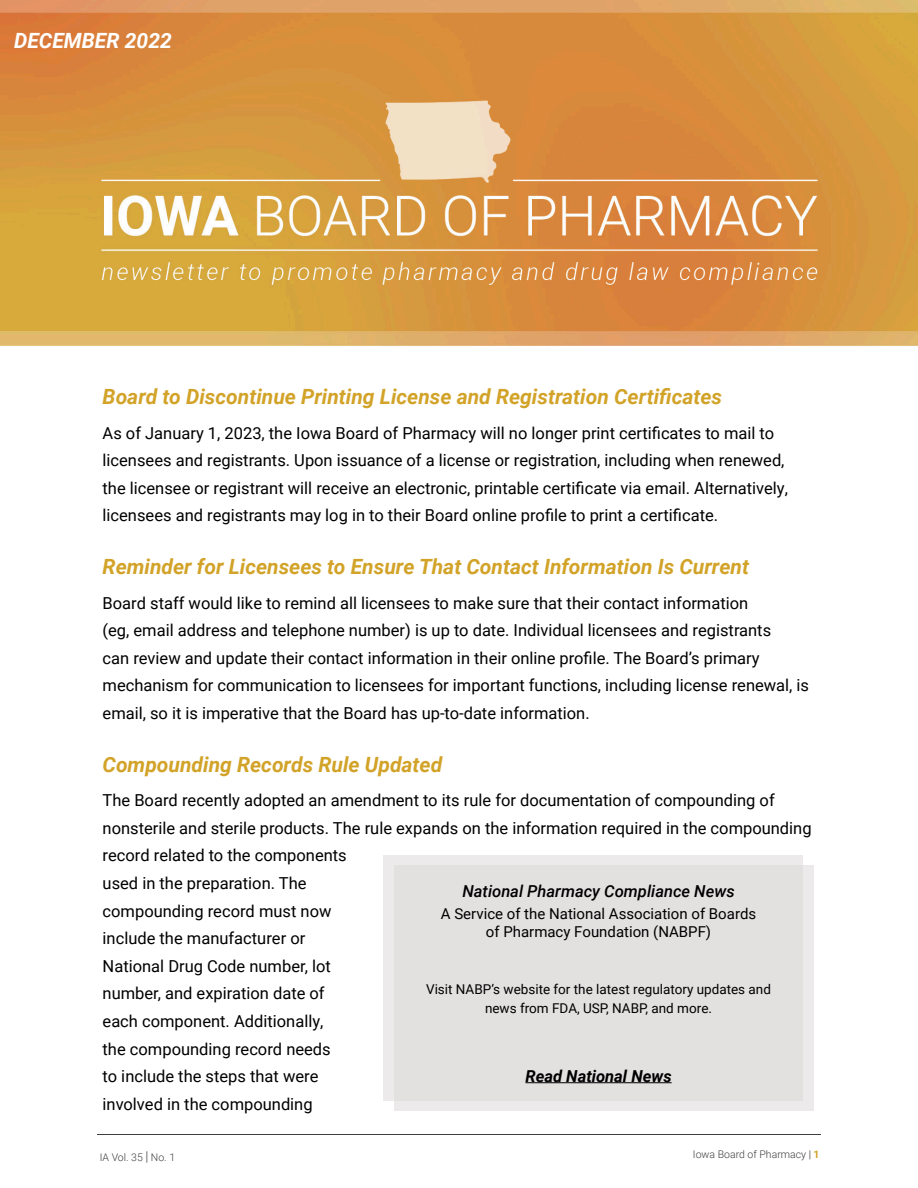
<style>
.page{position:relative;width:918px;height:1188px;background:#fff}
.page>*{position:absolute;margin:0;border:0;box-sizing:border-box;transform-origin:0 0}
.Header_1{font:italic 700 21px "Roboto";color:#d2a328}
.Header_1-2{font:italic 700 21px "Roboto";color:#fff}
.Paragraph_1{font:16.5px/27.6px "Roboto";color:#000}
.Header_2{font:italic 500 16.5px "Roboto";color:#000}
.Paragraph{font:italic 700 16.5px "Roboto";color:#000}
.Header_2-2{font:15px/18.6px "Roboto";color:#000;text-align:center}
.Paragraph-2{font:13.5px/18.6px "Roboto";color:#000;text-align:center}
.t1{font:300 10.5px "Roboto";color:#3e3e3f}
.s1{font-size:13.5px}
.s2{color:#231f20}
.s3{font-weight:700;color:#d2a328}
</style>
<div class="page">
<hr style="left:97px;top:1135px;width:724px;height:1px;background:#3e3e3f">
<img style="left:0;top:0;width:918px;height:346px">
<div style="left:384px;top:856px;width:419px;height:245px;background:#eceaea"></div>
<div style="left:394px;top:866px;width:420px;height:245px;background:#e3e0e0"></div>
<hr style="left:525px;top:1082px;width:147px;height:1px;background:#000">
<p class="Header_1-2" style="left:14px;top:25px;width:159px">DECEMBER 2022</p>
<p class="Header_1" style="left:103px;top:382px;width:621px">Board to Discontinue Printing License and Registration Certificates</p>
<p class="Paragraph_1" style="left:103px;top:418px;width:687px">As of January 1, 2023, the Iowa Board of Pharmacy will no longer print certificates to mail to licensees and registrants. Upon issuance of a license or registration, including when renewed, the licensee or registrant will receive an electronic, printable certificate via email. Alternatively, licensees and registrants may log in to their Board online profile to print a certificate.</p>
<p class="Header_1" style="left:103px;top:552px;width:648px">Reminder for Licensees to Ensure That Contact Information Is Current</p>
<p class="Paragraph_1" style="left:103px;top:588px;width:708px">Board staff would like to remind all licensees to make sure that their contact information<br>(eg, email address and telephone number) is up to date. Individual licensees and registrants<br>can review and update their contact information in their online profile. The Board’s primary mechanism for communication to licensees for important functions, including license renewal, is email, so it is imperative that the Board has up-to-date information.</p>
<p class="Header_1" style="left:103px;top:750px;width:341px">Compounding Records Rule Updated</p>
<p class="Paragraph_1" style="left:103px;top:786px;width:711px">The Board recently adopted an amendment to its rule for documentation of compounding of nonsterile and sterile products. The rule expands on the information required in the compounding record related to the components<br>used in the preparation. The<br>compounding record must now<br>include the manufacturer or<br>National Drug Code number, lot<br>number, and expiration date of<br>each component. Additionally,<br>the compounding record needs<br>to include the steps that were<br>involved in the compounding</p>
<p class="Header_2" style="left:462px;top:880px;width:274px">National Pharmacy Compliance News</p>
<p class="Header_2-2" style="left:441px;top:904px;width:317px">A Service of the National Association of Boards of Pharmacy Foundation (NABPF)</p>
<p class="Paragraph-2" style="left:426px;top:980px;width:346px">Visit NABP’s website for the latest regulatory updates and news from FDA, USP, NABP, and more.</p>
<p class="Paragraph" style="left:525px;top:1064px;width:148px">Read National News</p>
<p class="t1" style="left:100px;top:1150px;width:77px">IA Vol. 35 <span class="s1">|</span> No. 1</p>
<p class="t1" style="left:693px;top:1147px;width:128px">Iowa Board of Pharmacy <span class="s2">|</span> <span class="s3">1</span></p>
</div>
